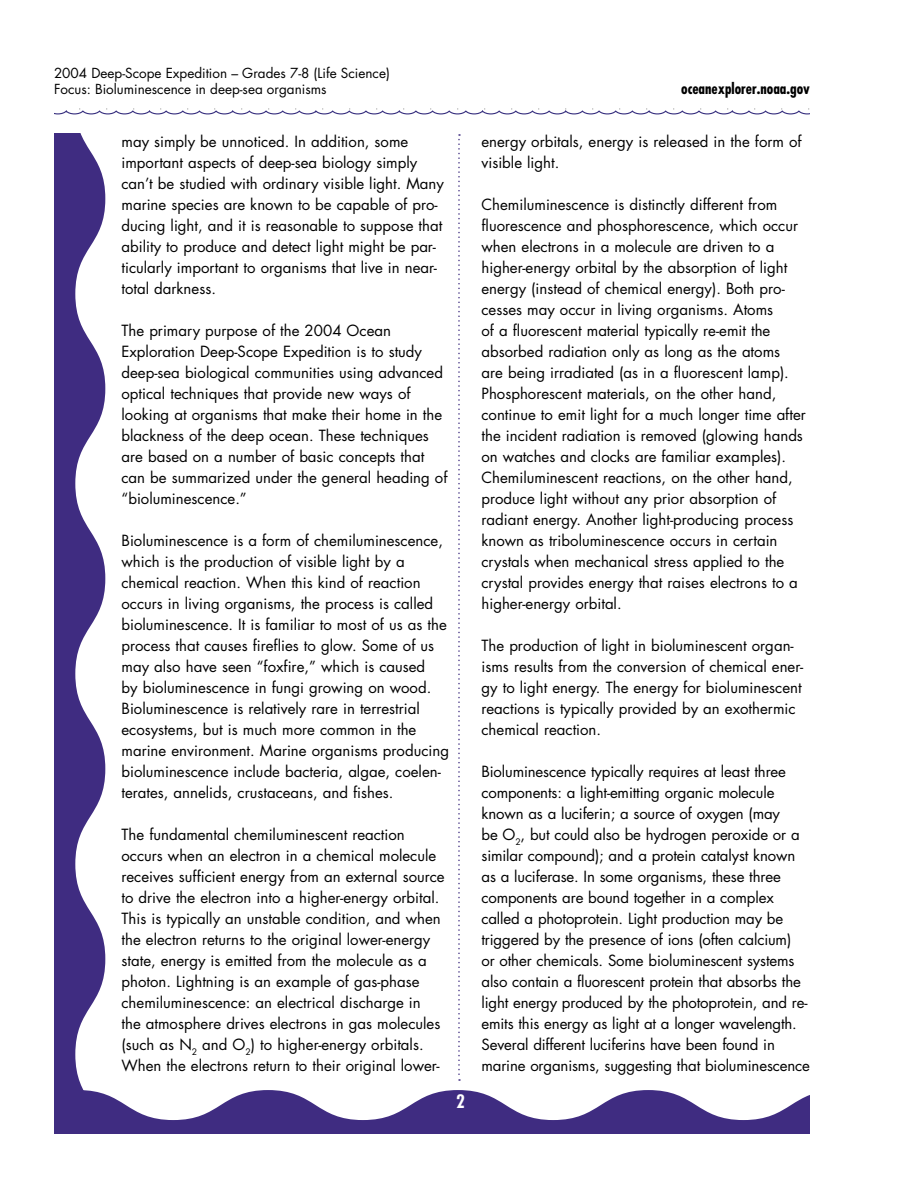
<style>
.page{position:relative;width:918px;height:1188px;background:#fff}
.page>*{position:absolute;margin:0;border:0;box-sizing:border-box;transform-origin:0 0}
.t1{font:700 condensed 18px "Futura";color:#fff}
.body_text_lists{font:15px/21px "Futura";color:#000}
.t2{font:700 condensed 15px "Futura";color:#000}
.t3{font:13.5px "Futura";color:#000}
</style>
<div class="page">
<svg style="left:54px;top:134px;width:51px;height:956px;fill:#3f2c81"></svg>
<svg style="left:54px;top:1090px;width:756px;height:44px"></svg>
<svg style="left:54px;top:108px;width:756px;height:7px"></svg>
<svg style="left:458px;top:134px;width:2px;height:947px"></svg>
<p class="t3" style="left:54px;top:64px;width:337px">2004 Deep-Scope Expedition – Grades 7-8 (Life Science)</p>
<p class="t3" style="left:54px;top:80px;width:274px">Focus: Bioluminescence in deep-sea organisms</p>
<p class="t2" style="left:681px;top:79px;width:130px">oceanexplorer.noaa.gov</p>
<p class="body_text_lists" style="left:122px;top:131px;width:324px">may simply be unnoticed. In addition, some important aspects of deep-sea biology simply can’t be studied with ordinary visible light. Many marine species are known to be capable of pro&shy;ducing light, and it is reasonable to suppose that ability to produce and detect light might be par&shy;ticularly important to organisms that live in near&shy;total darkness.</p>
<p class="body_text_lists" style="left:122px;top:320px;width:328px">The primary purpose of the 2004 Ocean Exploration Deep-Scope Expedition is to study deep-sea biological communities using advanced optical techniques that provide new ways of looking at organisms that make their home in the blackness of the deep ocean. These techniques are based on a number of basic concepts that can be summarized under the general heading of “bioluminescence.”</p>
<p class="body_text_lists" style="left:122px;top:530px;width:329px">Bioluminescence is a form of chemiluminescence, which is the production of visible light by a chemical reaction. When this kind of reaction occurs in living organisms, the process is called bioluminescence. It is familiar to most of us as the process that causes fireflies to glow. Some of us may also have seen “foxfire,” which is caused<br>by bioluminescence in fungi growing on wood.<br>Bioluminescence is relatively rare in terrestrial ecosystems, but is much more common in the marine environment. Marine organisms producing bioluminescence include bacteria, algae, coelen&shy;terates, annelids, crustaceans, and fishes.</p>
<p class="body_text_lists" style="left:122px;top:824px;width:325px">The fundamental chemiluminescent reaction occurs when an electron in a chemical molecule receives sufficient energy from an external source to drive the electron into a higher-energy orbital.<br>This is typically an unstable condition, and when the electron returns to the original lower-energy state, energy is emitted from the molecule as a photon. Lightning is an example of gas-phase chemiluminescence: an electrical discharge in<br>the atmosphere drives electrons in gas molecules (such as N<sub>2</sub> and O<sub>2</sub>) to higher-energy orbitals.<br>When the electrons return to their original lower-</p>
<p class="body_text_lists" style="left:482px;top:131px;width:322px">energy orbitals, energy is released in the form of visible light.</p>
<p class="body_text_lists" style="left:482px;top:194px;width:326px">Chemiluminescence is distinctly different from fluorescence and phosphorescence, which occur when electrons in a molecule are driven to a higher-energy orbital by the absorption of light energy (instead of chemical energy). Both pro&shy;cesses may occur in living organisms. Atoms<br>of a fluorescent material typically re-emit the absorbed radiation only as long as the atoms<br>are being irradiated (as in a fluorescent lamp).<br>Phosphorescent materials, on the other hand, continue to emit light for a much longer time after the incident radiation is removed (glowing hands on watches and clocks are familiar examples).<br>Chemiluminescent reactions, on the other hand, produce light without any prior absorption of radiant energy. Another light-producing process known as triboluminescence occurs in certain crystals when mechanical stress applied to the crystal provides energy that raises electrons to a higher-energy orbital.</p>
<p class="body_text_lists" style="left:482px;top:635px;width:323px">The production of light in bioluminescent organ&shy;isms results from the conversion of chemical ener&shy;gy to light energy. The energy for bioluminescent reactions is typically provided by an exothermic chemical reaction.</p>
<p class="body_text_lists" style="left:482px;top:761px;width:330px">Bioluminescence typically requires at least three components: a light-emitting organic molecule known as a luciferin; a source of oxygen (may<br>be O<sub>2</sub>, but could also be hydrogen peroxide or a similar compound); and a protein catalyst known as a luciferase. In some organisms, these three components are bound together in a complex called a photoprotein. Light production may be triggered by the presence of ions (often calcium)<br>or other chemicals. Some bioluminescent systems also contain a fluorescent protein that absorbs the light energy produced by the photoprotein, and re&shy;emits this energy as light at a longer wavelength.<br>Several different luciferins have been found in marine organisms, suggesting that bioluminescence</p>
<p class="t1" style="left:456px;top:1090px;width:10px">2</p>
</div>
